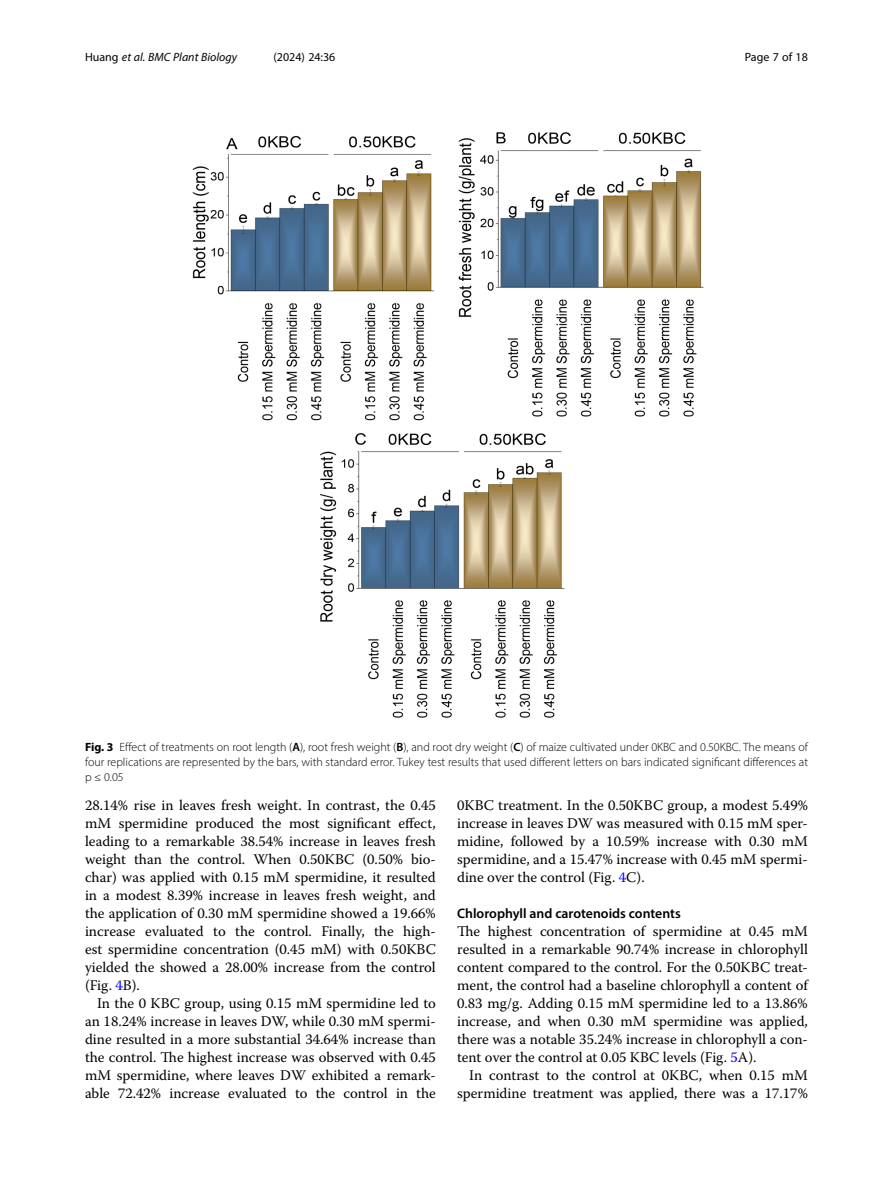
<style>
.page{position:relative;width:893px;height:1191px;background:#fff}
.page>*{position:absolute;margin:0;border:0;box-sizing:border-box;transform-origin:0 0}
.Body_Text_Indent{font:14.7px/18px "Warnock Pro";color:#000;text-align:justify}
.Body_Text{font:14.7px/18px "Warnock Pro";color:#000;text-align:justify}
.Head_2{font:600 13.8px "Myriad Pro";color:#000}
.Figure_Caption{font:300 12px/15px "Myriad Pro";color:#000;text-align:justify}
.t1{font:italic 12px "Myriad Pro";color:#000}
.t2{font:12px "Myriad Pro";color:#000}
.s1{font-style:normal}
.s2{font-weight:700}
.s3{font-weight:600}
.s4{color:#00f}
</style>
<div class="page">
<img style="left:192px;top:132px;width:512px;height:586px">
<p class="t1" style="left:85px;top:50px;width:154px"><span class="s1">Huang</span> et al. BMC Plant Biology</p>
<p class="t2" style="left:274px;top:50px;width:63px">(2024) 24:36</p>
<p class="t2" style="left:745px;top:50px;width:65px">Page 7 of 18</p>
<p class="Figure_Caption" style="left:85px;top:739px;width:724px"><span class="s2">Fig. 3</span> Effect of treatments on root length (<span class="s3">A</span>), root fresh weight (<span class="s3">B</span>), and root dry weight (<span class="s3">C</span>) of maize cultivated under 0KBC and 0.50KBC. The means of four replications are represented by the bars, with standard error. Tukey test results that used different letters on bars indicated significant differences at p ≤ 0.05</p>
<p class="Body_Text_Indent" style="left:85px;top:796px;width:352px">28.14% rise in leaves fresh weight. In contrast, the 0.45 mM spermidine produced the most significant effect, leading to a remarkable 38.54% increase in leaves fresh weight than the control. When 0.50KBC (0.50% bio&shy;char) was applied with 0.15 mM spermidine, it resulted in a modest 8.39% increase in leaves fresh weight, and the application of 0.30 mM spermidine showed a 19.66% increase evaluated to the control. Finally, the high&shy;est spermidine concentration (0.45 mM) with 0.50KBC yielded the showed a 28.00% increase from the control (Fig. <span class="s4">4</span>B).</p>
<p class="Body_Text_Indent" style="left:85px;top:994px;width:352px;text-indent:12px">In the 0 KBC group, using 0.15 mM spermidine led to an 18.24% increase in leaves DW, while 0.30 mM spermi&shy;dine resulted in a more substantial 34.64% increase than the control. The highest increase was observed with 0.45 mM spermidine, where leaves DW exhibited a remark&shy;able 72.42% increase evaluated to the control in the</p>
<p class="Body_Text_Indent" style="left:457px;top:796px;width:352px">0KBC treatment. In the 0.50KBC group, a modest 5.49% increase in leaves DW was measured with 0.15 mM sper&shy;midine, followed by a 10.59% increase with 0.30 mM spermidine, and a 15.47% increase with 0.45 mM spermi&shy;dine over the control (Fig. <span class="s4">4</span>C).</p>
<p class="Head_2" style="left:457px;top:905px;width:225px">Chlorophyll and carotenoids contents</p>
<p class="Body_Text" style="left:457px;top:922px;width:352px">The highest concentration of spermidine at 0.45 mM resulted in a remarkable 90.74% increase in chlorophyll content compared to the control. For the 0.50KBC treat&shy;ment, the control had a baseline chlorophyll a content of 0.83 mg/g. Adding 0.15 mM spermidine led to a 13.86% increase, and when 0.30 mM spermidine was applied, there was a notable 35.24% increase in chlorophyll a con&shy;tent over the control at 0.05 KBC levels (Fig. <span class="s4">5</span>A).</p>
<p class="Body_Text_Indent" style="left:457px;top:1066px;width:352px;text-align:right">In contrast to the control at 0KBC, when 0.15 mM spermidine treatment was applied, there was a 17.17%</p>
</div>
